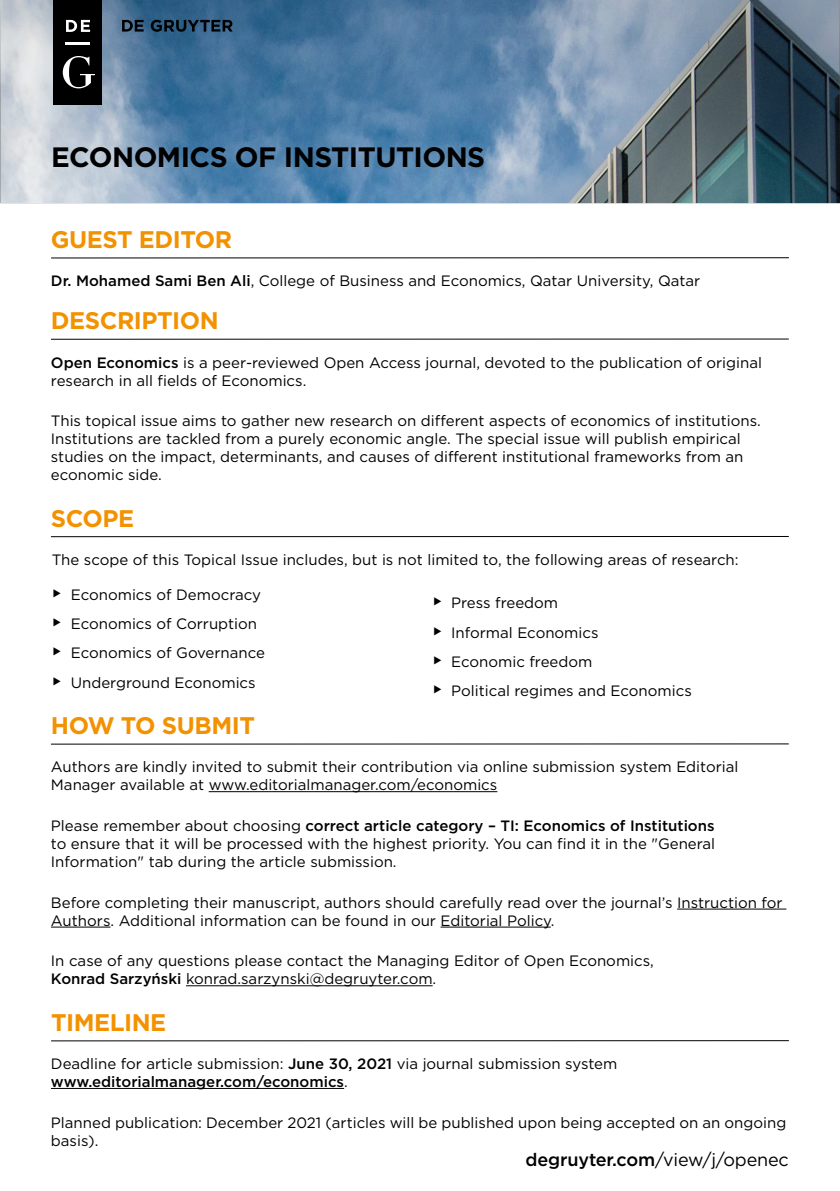
<style>
.page{position:relative;width:840px;height:1191px;background:#fff}
.page>*{position:absolute;margin:0;border:0;box-sizing:border-box;transform-origin:0 0}
.t1{font:700 28px "Gotham";letter-spacing:-.02em;color:#000}
.t2{font:700 24px "Gotham";letter-spacing:-.02em;color:#f39200}
.t3{font:18px "Gotham";letter-spacing:-.01em;color:#000}
.t4{font:15px/18px "Gotham";color:#000}
.s1{font-weight:500}
</style>
<div class="page">
<img style="left:0;top:0;width:839px;height:203px">
<hr style="left:51px;top:339px;width:737px;height:1px;background:#000">
<div style="left:54px;top:0;width:48px;height:104px;background:#000"></div>
<hr style="left:66px;top:43px;width:24px;height:2px;background:#fff">
<svg style="left:66px;top:20px;width:24px;height:12px"></svg>
<svg style="left:63px;top:56px;width:32px;height:32px"></svg>
<svg style="left:122px;top:20px;width:110px;height:12px"></svg>
<hr style="left:51px;top:257px;width:737px;height:1px;background:#000">
<hr style="left:51px;top:536px;width:737px;height:1px;background:#000">
<hr style="left:51px;top:743px;width:737px;height:1px;background:#000">
<hr style="left:208px;top:791px;width:289px;height:1px;background:#000">
<hr style="left:676px;top:908px;width:110px;height:1px;background:#000">
<hr style="left:51px;top:926px;width:59px;height:1px;background:#000">
<hr style="left:440px;top:926px;width:110px;height:1px;background:#000">
<hr style="left:186px;top:985px;width:246px;height:1px;background:#000">
<hr style="left:51px;top:1040px;width:737px;height:1px;background:#000">
<hr style="left:51px;top:1088px;width:293px;height:1px;background:#000">
<h1 class="t1" style="left:51px;top:139px;width:435px">ECONOMICS OF INSTITUTIONS</h1>
<h2 class="t2" style="left:51px;top:224px;width:183px">GUEST EDITOR</h2>
<p class="t4" style="left:51px;top:271px;width:650px"><span class="s1">Dr. Mohamed Sami Ben Ali</span>, College of Business and Economics, Qatar University, Qatar</p>
<h2 class="t2" style="left:51px;top:305px;width:169px">DESCRIPTION</h2>
<p class="t4" style="left:51px;top:353px;width:712px"><span class="s1">Open Economics</span> is a peer-reviewed Open Access journal, devoted to the publication of original research in all fields of Economics.</p>
<p class="t4" style="left:51px;top:412px;width:711px">This topical issue aims to gather new research on different aspects of economics of institutions.<br>Institutions are tackled from a purely economic angle. The special issue will publish empirical studies on the impact, determinants, and causes of different institutional frameworks from an economic side.</p>
<h2 class="t2" style="left:51px;top:503px;width:85px">SCOPE</h2>
<p class="t4" style="left:52px;top:550px;width:688px">The scope of this Topical Issue includes, but is not limited to, the following areas of research:</p>
<p class="t4" style="left:71px;top:579px;width:195px;line-height:29.4px">Economics of Democracy<br>Economics of Corruption<br>Economics of Governance<br>Underground Economics</p>
<p class="t4" style="left:451px;top:588px;width:242px;line-height:29.4px">Press freedom<br>Informal Economics<br>Economic freedom<br>Political regimes and Economics</p>
<h2 class="t2" style="left:51px;top:710px;width:205px">HOW TO SUBMIT</h2>
<p class="t4" style="left:51px;top:757px;width:688px">Authors are kindly invited to submit their contribution via online submission system Editorial<br>Manager available at www.editorialmanager.com/economics</p>
<p class="t4" style="left:51px;top:816px;width:665px;text-align:justify">Please remember about choosing <span class="s1">correct article category – TI: Economics of Institutions </span>to ensure that it will be processed with the highest priority. You can find it in the "General Information" tab during the article submission.</p>
<p class="t4" style="left:51px;top:893px;width:732px">Before completing their manuscript, authors should carefully read over the journal’s Instruction for<br>Authors. Additional information can be found in our Editorial Policy.</p>
<p class="t4" style="left:51px;top:951px;width:604px">In case of any questions please contact the Managing Editor of Open Economics,<br><span class="s1">Konrad Sarzyński</span> konrad.sarzynski@degruyter.com.</p>
<h2 class="t2" style="left:51px;top:1007px;width:117px">TIMELINE</h2>
<p class="t4" style="left:51px;top:1054px;width:567px">Deadline for article submission: <span class="s1">June 30, 2021</span> via journal submission system <span class="s1">www.editorialmanager.com/economics</span>.</p>
<p class="t4" style="left:51px;top:1113px;width:736px">Planned publication: December 2021 (articles will be published upon being accepted on an ongoing basis).</p>
<p class="t3" style="left:525px;top:1148px;width:264px"><span class="s1">degruyter.com</span>/view/j/openec</p>
</div>
